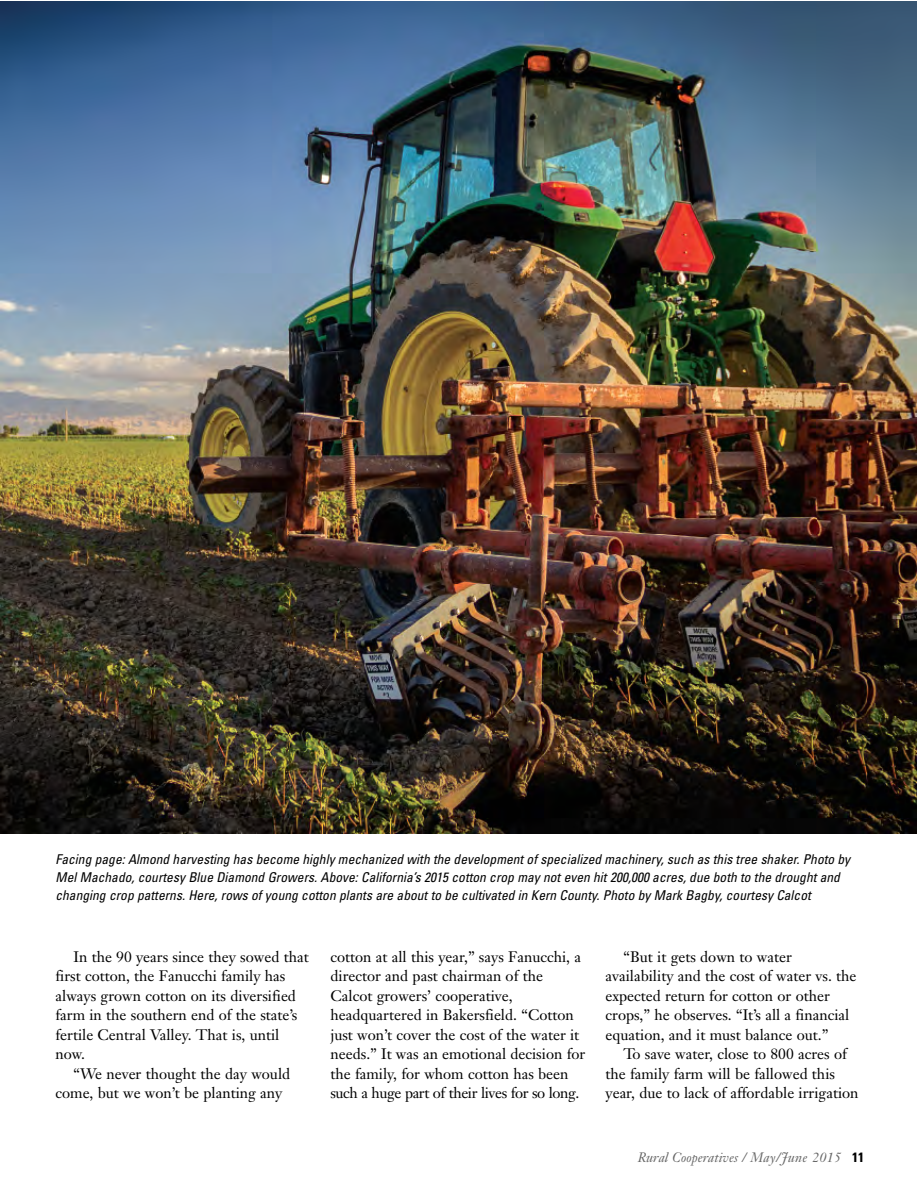
<style>
.page{position:relative;width:918px;height:1188px;background:#fff}
.page>*{position:absolute;margin:0;border:0;box-sizing:border-box;transform-origin:0 0}
.t1{font:15px/19.5px "Janson Text";color:#000}
.t2{font:italic condensed 13.5px/18px "Univers";color:#000}
.t3{font:italic 13.5px "Janson Text";color:#666}
.s1{font-family:"Univers";font-weight:700;font-style:normal;font-stretch:condensed;color:#000}
</style>
<div class="page">
<img style="left:0;top:2px;width:916px;height:831px">
<p class="t2" style="left:55px;top:850px;width:796px">Facing page: Almond harvesting has become highly mechanized with the development of specialized machinery, such as this tree shaker. Photo by<br>Mel Machado, courtesy Blue Diamond Growers. Above: California’s 2015 cotton crop may not even hit 200,000 acres, due both to the drought and changing crop patterns. Here, rows of young cotton plants are about to be cultivated in Kern County. Photo by Mark Bagby, courtesy Calcot</p>
<p class="t1" style="left:56px;top:946px;width:255px;text-indent:18px">In the 90 years since they sowed that first cotton, the Fanucchi family has always grown cotton on its diversified farm in the southern end of the state’s fertile Central Valley. That is, until now.</p>
<p class="t1" style="left:56px;top:1063px;width:236px;text-indent:18px">“We never thought the day would come, but we won’t be planting any</p>
<p class="t1" style="left:330px;top:946px;width:256px">cotton at all this year,” says Fanucchi, a director and past chairman of the Calcot growers’ cooperative, headquartered in Bakersfield. “Cotton just won’t cover the cost of the water it needs.” It was an emotional decision for the family, for whom cotton has been such a huge part of their lives for so long.</p>
<p class="t1" style="left:606px;top:946px;width:252px;text-indent:18px">“But it gets down to water availability and the cost of water vs. the expected return for cotton or other crops,” he observes. “It’s all a financial equation, and it must balance out.”</p>
<p class="t1" style="left:606px;top:1044px;width:255px;text-indent:18px">To save water, close to 800 acres of the family farm will be fallowed this year, due to lack of affordable irrigation</p>
<p class="t3" style="left:638px;top:1149px;width:228px">Rural Cooperatives / May/June 2015 <span class="s1">11</span></p>
</div>
